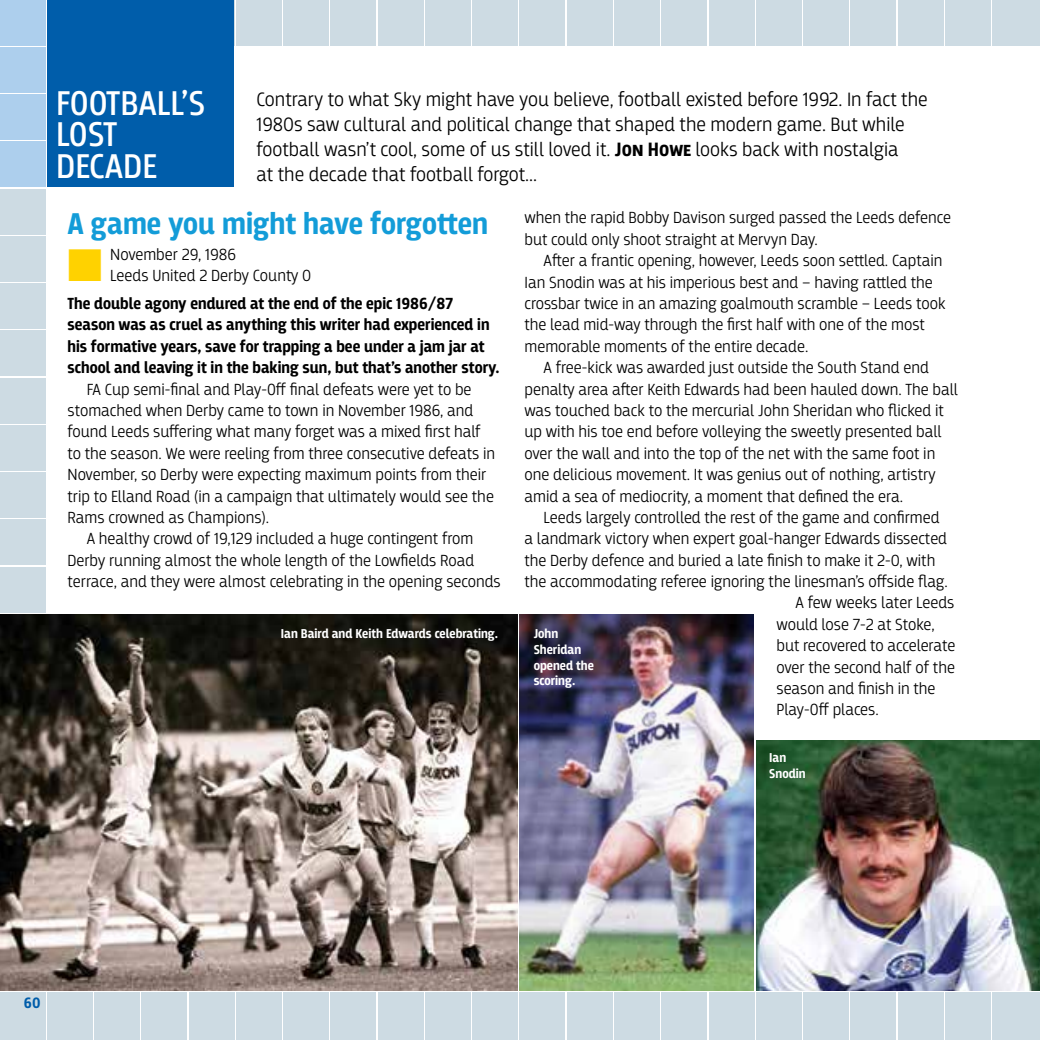
<style>
.page{position:relative;width:1040px;height:1040px;background:#fff}
.page>*{position:absolute;margin:0;border:0;box-sizing:border-box;transform-origin:0 0}
.t1{font:45.9px "Zapf Dingbats ITC";color:#ffd200}
.t2{font:36px/31.5px "Breakers";color:#fff}
.t3{font:700 31.5px "Breakers";color:#139cd8}
.t4{font:300 20.25px/24.8px "Breakers";color:#000}
.t5{font:300 16.88px/21.4px "Breakers";color:#000}
.t6{font:700 16.88px/21.4px "Breakers";color:#000}
.t7{font:700 15.75px "Breakers";color:#005daa}
.t8{font:700 13.5px/15.8px "Breakers";color:#fff}
.s1{font-weight:700}
</style>
<div class="page">
<div style="left:662px;top:992px;width:44px;height:48px;background:#cddbe3"></div>
<div style="left:614px;top:992px;width:45px;height:48px;background:#cddbe3"></div>
<div style="left:567px;top:992px;width:45px;height:48px;background:#cddbe3"></div>
<div style="left:520px;top:992px;width:45px;height:48px;background:#cddbe3"></div>
<div style="left:472px;top:992px;width:46px;height:48px;background:#cddbe3"></div>
<div style="left:425px;top:992px;width:45px;height:48px;background:#cddbe3"></div>
<div style="left:378px;top:992px;width:45px;height:48px;background:#cddbe3"></div>
<div style="left:331px;top:992px;width:45px;height:48px;background:#cddbe3"></div>
<div style="left:284px;top:992px;width:44px;height:48px;background:#cddbe3"></div>
<div style="left:236px;top:992px;width:45px;height:48px;background:#cddbe3"></div>
<div style="left:189px;top:992px;width:45px;height:48px;background:#cddbe3"></div>
<div style="left:142px;top:992px;width:45px;height:48px;background:#cddbe3"></div>
<div style="left:94px;top:992px;width:46px;height:48px;background:#cddbe3"></div>
<div style="left:47px;top:992px;width:45px;height:48px;background:#cddbe3"></div>
<div style="left:709px;top:992px;width:45px;height:48px;background:#cddbe3"></div>
<div style="left:756px;top:992px;width:45px;height:48px;background:#cddbe3"></div>
<div style="left:803px;top:992px;width:45px;height:48px;background:#cddbe3"></div>
<div style="left:850px;top:992px;width:46px;height:48px;background:#cddbe3"></div>
<div style="left:898px;top:992px;width:45px;height:48px;background:#cddbe3"></div>
<div style="left:945px;top:992px;width:45px;height:48px;background:#cddbe3"></div>
<div style="left:992px;top:992px;width:48px;height:48px;background:#cddbe3"></div>
<div style="left:425px;top:0;width:45px;height:45px;background:#cddbe3"></div>
<div style="left:378px;top:0;width:45px;height:45px;background:#cddbe3"></div>
<div style="left:331px;top:0;width:45px;height:45px;background:#cddbe3"></div>
<div style="left:284px;top:0;width:44px;height:45px;background:#cddbe3"></div>
<div style="left:236px;top:0;width:45px;height:45px;background:#cddbe3"></div>
<div style="left:0;top:0;width:45px;height:45px;background:#adcfed"></div>
<div style="left:472px;top:0;width:46px;height:45px;background:#cddbe3"></div>
<div style="left:520px;top:0;width:45px;height:45px;background:#cddbe3"></div>
<div style="left:567px;top:0;width:45px;height:45px;background:#cddbe3"></div>
<div style="left:614px;top:0;width:45px;height:45px;background:#cddbe3"></div>
<div style="left:662px;top:0;width:44px;height:45px;background:#cddbe3"></div>
<div style="left:709px;top:0;width:45px;height:45px;background:#cddbe3"></div>
<div style="left:756px;top:0;width:45px;height:45px;background:#cddbe3"></div>
<div style="left:803px;top:0;width:45px;height:45px;background:#cddbe3"></div>
<div style="left:850px;top:0;width:46px;height:45px;background:#cddbe3"></div>
<div style="left:898px;top:0;width:45px;height:45px;background:#cddbe3"></div>
<div style="left:945px;top:0;width:45px;height:45px;background:#cddbe3"></div>
<div style="left:992px;top:0;width:48px;height:45px;background:#cddbe3"></div>
<div style="left:0;top:47px;width:45px;height:45px;background:#adcfed"></div>
<div style="left:0;top:94px;width:45px;height:46px;background:#adcfed"></div>
<div style="left:0;top:142px;width:45px;height:45px;background:#adcfed"></div>
<div style="left:0;top:189px;width:45px;height:45px;background:#cddbe3"></div>
<div style="left:0;top:236px;width:45px;height:45px;background:#cddbe3"></div>
<div style="left:0;top:283px;width:45px;height:45px;background:#cddbe3"></div>
<div style="left:0;top:331px;width:45px;height:45px;background:#cddbe3"></div>
<div style="left:0;top:378px;width:45px;height:45px;background:#cddbe3"></div>
<div style="left:0;top:425px;width:45px;height:45px;background:#cddbe3"></div>
<div style="left:0;top:472px;width:45px;height:46px;background:#cddbe3"></div>
<div style="left:0;top:520px;width:45px;height:45px;background:#cddbe3"></div>
<div style="left:0;top:567px;width:45px;height:45px;background:#cddbe3"></div>
<div style="left:0;top:992px;width:45px;height:48px;background:#cddbe3"></div>
<div style="left:47px;top:0;width:187px;height:187px;background:#005daa"></div>
<img style="left:0;top:614px;width:518px;height:376px">
<img style="left:520px;top:614px;width:234px;height:376px">
<img style="left:756px;top:740px;width:284px;height:250px">
<h2 class="t2" style="left:56px;top:88px;width:151px">FOOTBALL’S<br>LOST<br>DECADE</h2>
<p class="t4" style="left:256px;top:87px;width:672px">Contrary to what Sky might have you believe, football existed before 1992. In fact the 1980s saw cultural and political change that shaped the modern game. But while football wasn’t cool, some of us still loved it. <span class="s1">Jon Howe</span> looks back with nostalgia<br>at the decade that football forgot...</p>
<h3 class="t3" style="left:68px;top:205px;width:422px">A game you might have forgotten</h3>
<h1 class="t1" style="left:68px;top:243px;width:37px">■</h1>
<p class="t5" style="left:110px;top:243px;width:202px">November 29, 1986<br>Leeds United 2 Derby County 0</p>
<p class="t6" style="left:68px;top:293px;width:434px">The double agony endured at the end of the epic 1986/87 season was as cruel as anything this writer had experienced in his formative years, save for trapping a bee under a jam jar at school and leaving it in the baking sun, but that’s another story.</p>
<p class="t5" style="left:68px;top:378px;width:429px;text-indent:19px">FA Cup semi-final and Play-Off final defeats were yet to be stomached when Derby came to town in November 1986, and found Leeds suffering what many forget was a mixed first half to the season. We were reeling from three consecutive defeats in November, so Derby were expecting maximum points from their trip to Elland Road (in a campaign that ultimately would see the Rams crowned as Champions).</p>
<p class="t5" style="left:68px;top:528px;width:435px;text-indent:19px">A healthy crowd of 19,129 included a huge contingent from<br>Derby running almost the whole length of the Lowfields Road terrace, and they were almost celebrating in the opening seconds</p>
<p class="t5" style="left:524px;top:207px;width:428px">when the rapid Bobby Davison surged passed the Leeds defence but could only shoot straight at Mervyn Day.</p>
<p class="t5" style="left:524px;top:250px;width:422px;text-indent:19px">After a frantic opening, however, Leeds soon settled. Captain Ian Snodin was at his imperious best and – having rattled the crossbar twice in an amazing goalmouth scramble – Leeds took the lead mid-way through the first half with one of the most memorable moments of the entire decade.</p>
<p class="t5" style="left:524px;top:357px;width:435px;text-indent:19px">A free-kick was awarded just outside the South Stand end penalty area after Keith Edwards had been hauled down. The ball was touched back to the mercurial John Sheridan who flicked it up with his toe end before volleying the sweetly presented ball over the wall and into the top of the net with the same foot in one delicious movement. It was genius out of nothing, artistry amid a sea of mediocrity, a moment that defined the era.</p>
<p class="t5" style="left:543px;top:506px;width:397px">Leeds largely controlled the rest of the game and confirmed</p>
<p class="t5" style="left:524px;top:528px;width:424px">a landmark victory when expert goal-hanger Edwards dissected</p>
<p class="t5" style="left:524px;top:549px;width:412px">the Derby defence and buried a late finish to make it 2-0, with</p>
<p class="t5" style="left:524px;top:571px;width:425px">the accommodating referee ignoring the linesman’s offside flag.</p>
<p class="t5" style="left:795px;top:592px;width:160px">A few weeks later Leeds</p>
<p class="t5" style="left:776px;top:613px;width:160px">would lose 7-2 at Stoke,</p>
<p class="t5" style="left:776px;top:635px;width:180px">but recovered to accelerate</p>
<p class="t5" style="left:776px;top:656px;width:180px">over the second half of the</p>
<p class="t5" style="left:776px;top:678px;width:161px">season and finish in the</p>
<p class="t5" style="left:776px;top:699px;width:104px">Play-Off places.</p>
<p class="t8" style="left:281px;top:626px;width:219px">Ian Baird and Keith Edwards celebrating.</p>
<p class="t8" style="left:533px;top:626px;width:62px">John<br>Sheridan opened the scoring.</p>
<p class="t8" style="left:769px;top:750px;width:38px">Ian<br>Snodin</p>
<p class="t7" style="left:24px;top:993px;width:18px">60</p>
</div>
